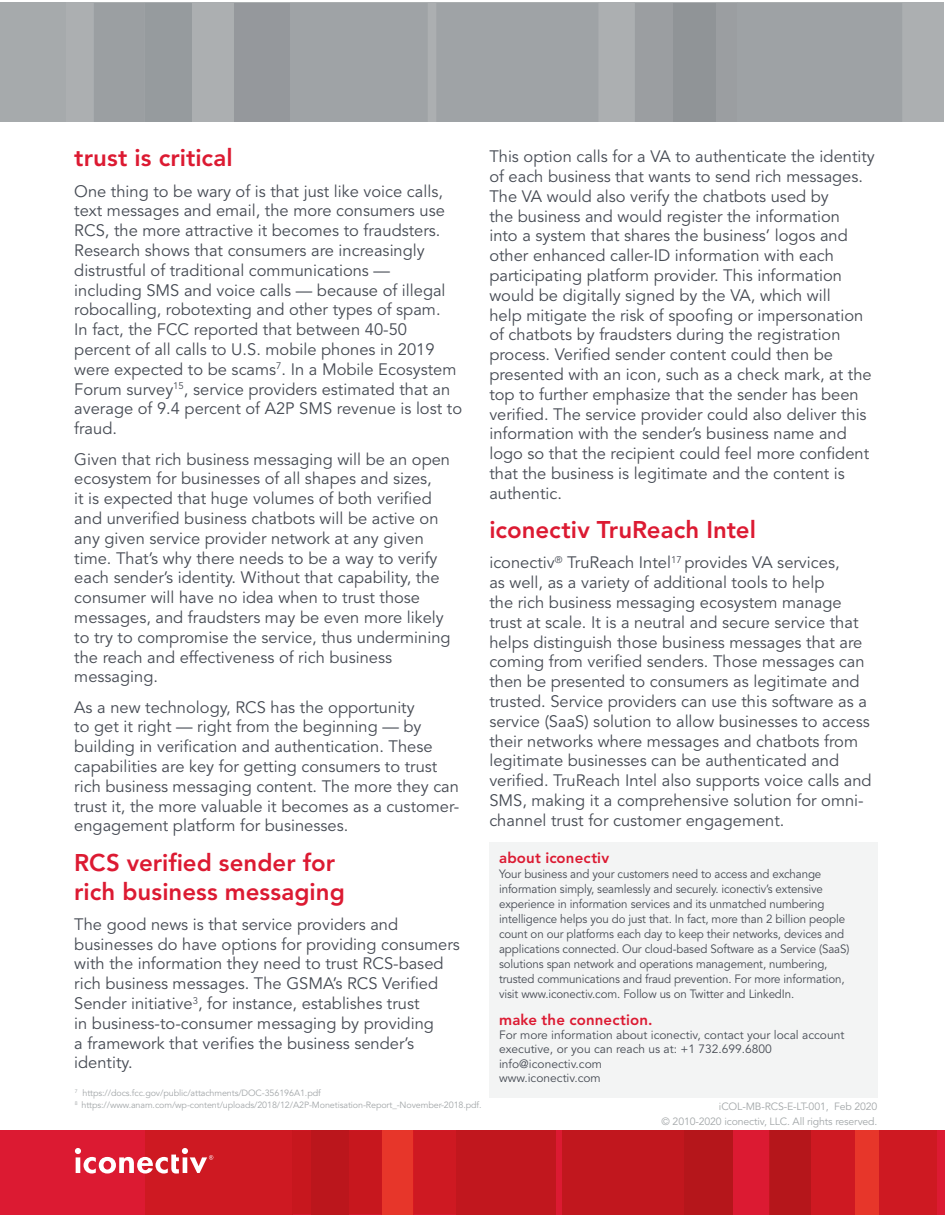
<style>
.page{position:relative;width:945px;height:1215px;background:#fff}
.page>*{position:absolute;margin:0;border:0;box-sizing:border-box;transform-origin:0 0}
.Section_Title{font:800 24px/28.8px "Avenir LT Std";color:#dc1a32}
.Section_Title-2{font:16.5px/19.8px "Avenir LT Std";color:#464b54}
.Body_Copy{font:16.5px/19.8px "Avenir LT Std";color:#464b54}
.Section_Title-3{font:800 15px "Avenir LT Std";letter-spacing:.01em;color:#dc1a32}
.Body_Copy-2{font:12px/15px "Avenir LT Std";letter-spacing:-.01em;color:#464b54;scale:.96 1}
.Section_Title-4{font:12px/14.4px "Avenir LT Std";color:#464b54}
.t1{font:10.5px/15px "Avenir LT Std";letter-spacing:-.015em;color:#a3a7a9;text-align:right}
.t2{font:9px "Avenir LT Std";letter-spacing:-.015em;color:#a3a7a9}
</style>
<div class="page">
<div style="left:0;top:1130px;width:945px;height:84px;background:#dc1a32"></div>
<div style="left:382px;top:1130px;width:32px;height:84px;background:#e7362a"></div>
<div style="left:855px;top:1130px;width:25px;height:84px;background:#e7362a"></div>
<div style="left:880px;top:1130px;width:57px;height:84px;background:#ce1922"></div>
<div style="left:810px;top:1130px;width:45px;height:84px;background:#ce1922"></div>
<div style="left:415px;top:1130px;width:41px;height:84px;background:#ce1922"></div>
<hr style="left:414px;top:1130px;width:1px;height:84px;background:#d61921">
<div style="left:145px;top:1130px;width:147px;height:84px;background:#ce1922"></div>
<hr style="left:732px;top:1130px;width:1px;height:84px;background:#ce1922">
<div style="left:562px;top:1130px;width:122px;height:84px;background:#c1171e"></div>
<div style="left:684px;top:1130px;width:48px;height:84px;background:#b5161b"></div>
<hr style="left:769px;top:1130px;width:1px;height:84px;background:#c1171e">
<div style="left:770px;top:1130px;width:40px;height:84px;background:#b5161b"></div>
<hr style="left:382px;top:1130px;width:1px;height:84px;background:#d61921">
<div style="left:292px;top:1130px;width:90px;height:84px;background:#c7171e"></div>
<div style="left:311px;top:1130px;width:38px;height:84px;background:#bb161c"></div>
<div style="left:456px;top:1130px;width:99px;height:84px;background:#c1171e"></div>
<svg style="left:75px;top:1148px;width:138px;height:26px"></svg>
<div style="left:0;top:2px;width:944px;height:120px;background:#acafb1"></div>
<div style="left:0;top:3px;width:65px;height:119px;background:#a6aaac"></div>
<div style="left:94px;top:3px;width:51px;height:119px;background:#9b9fa2"></div>
<div style="left:234px;top:3px;width:193px;height:119px;background:#9fa3a6"></div>
<div style="left:234px;top:4px;width:56px;height:118px;background:#95989c"></div>
<hr style="left:191px;top:3px;width:1px;height:119px;background:#9da1a3">
<div style="left:145px;top:3px;width:46px;height:119px;background:#969b9e"></div>
<svg style="left:437px;top:3px;width:465px;height:119px"></svg>
<div style="left:673px;top:3px;width:43px;height:119px;background:#909497"></div>
<div style="left:489px;top:842px;width:389px;height:256px;background:#f3f4f4"></div>
<p class="Section_Title" style="left:74px;top:144px;width:160px">trust is critical</p>
<p class="Section_Title-2" style="left:74px;top:182px;width:389px">One thing to be wary of is that just like voice calls, text messages and email, the more consumers use RCS, the more attractive it becomes to fraudsters.<br>Research shows that consumers are increasingly distrustful of traditional communications —<br>including SMS and voice calls — because of illegal robocalling, robotexting and other types of spam.<br>In fact, the FCC reported that between 40-50 percent of all calls to U.S. mobile phones in 2019 were expected to be scams<sup>7</sup>. In a Mobile Ecosystem Forum survey<sup>15</sup>, service providers estimated that an average of 9.4 percent of A2P SMS revenue is lost to fraud.</p>
<p class="Section_Title-2" style="left:74px;top:449px;width:378px">Given that rich business messaging will be an open ecosystem for businesses of all shapes and sizes,<br>it is expected that huge volumes of both verified and unverified business chatbots will be active on any given service provider network at any given time. That’s why there needs to be a way to verify each sender’s identity. Without that capability, the consumer will have no idea when to trust those messages, and fraudsters may be even more likely to try to compromise the service, thus undermining the reach and effectiveness of rich business messaging.</p>
<p class="Section_Title-2" style="left:74px;top:698px;width:386px">As a new technology, RCS has the opportunity<br>to get it right — right from the beginning — by building in verification and authentication. These capabilities are key for getting consumers to trust rich business messaging content. The more they can trust it, the more valuable it becomes as a customer&shy;engagement platform for businesses.</p>
<p class="Section_Title" style="left:74px;top:848px;width:272px">RCS verified sender for rich business messaging</p>
<p class="Section_Title-2" style="left:74px;top:915px;width:387px">The good news is that service providers and businesses do have options for providing consumers with the information they need to trust RCS-based rich business messages. The GSMA’s RCS Verified Sender initiative<sup>3</sup>, for instance, establishes trust<br>in business-to-consumer messaging by providing<br>a framework that verifies the business sender’s identity.</p>
<p class="t2" style="left:75px;top:1088px;width:247px"><sup>7</sup> https://docs.fcc.gov/public/attachments/DOC-356196A1.pdf</p>
<p class="t2" style="left:75px;top:1100px;width:408px"><sup>8</sup> https://www.anam.com/wp-content/uploads/2018/12/A2P-Monetisation-Report_-November-2018.pdf.</p>
<p class="Section_Title-2" style="left:489px;top:147px;width:387px">This option calls for a VA to authenticate the identity of each business that wants to send rich messages.<br>The VA would also verify the chatbots used by<br>the business and would register the information<br>into a system that shares the business’ logos and other enhanced caller-ID information with each participating platform provider. This information would be digitally signed by the VA, which will<br>help mitigate the risk of spoofing or impersonation of chatbots by fraudsters during the registration process. Verified sender content could then be presented with an icon, such as a check mark, at the top to further emphasize that the sender has been verified. The service provider could also deliver this information with the sender’s business name and logo so that the recipient could feel more confident that the business is legitimate and the content is authentic.</p>
<p class="Section_Title" style="left:489px;top:515px;width:268px">iconectiv TruReach Intel</p>
<p class="Body_Copy" style="left:489px;top:553px;width:384px">iconectiv<sup>®</sup> TruReach Intel<sup>17</sup> provides VA services,<br>as well, as a variety of additional tools to help<br>the rich business messaging ecosystem manage trust at scale. It is a neutral and secure service that helps distinguish those business messages that are coming from verified senders. Those messages can then be presented to consumers as legitimate and trusted. Service providers can use this software as a service (SaaS) solution to allow businesses to access their networks where messages and chatbots from legitimate businesses can be authenticated and verified. TruReach Intel also supports voice calls and SMS, making it a comprehensive solution for omni&shy;channel trust for customer engagement.</p>
<p class="Section_Title-3" style="left:499px;top:849px;width:112px">about iconectiv</p>
<p class="Body_Copy-2" style="left:499px;top:867px;width:366px">Your business and your customers need to access and exchange information simply, seamlessly and securely. iconectiv’s extensive experience in information services and its unmatched numbering intelligence helps you do just that. In fact, more than 2 billion people count on our platforms each day to keep their networks, devices and applications connected. Our cloud-based Software as a Service (SaaS) solutions span network and operations management, numbering, trusted communications and fraud prevention. For more information, visit www.iconectiv.com. Follow us on Twitter and LinkedIn.</p>
<p class="Section_Title-3" style="left:499px;top:1011px;width:155px">make the connection.</p>
<p class="Section_Title-4" style="left:499px;top:1028px;width:347px">For more information about iconectiv, contact your local account executive, or you can reach us at: +1 732.699.6800 info@iconectiv.com<br>www.iconectiv.com</p>
<p class="t1" style="left:662px;top:1100px;width:217px">iCOL-MB-RCS-E-LT-001, Feb 2020<br>© 2010-2020 iconectiv, LLC. All rights reserved.</p>
</div>
